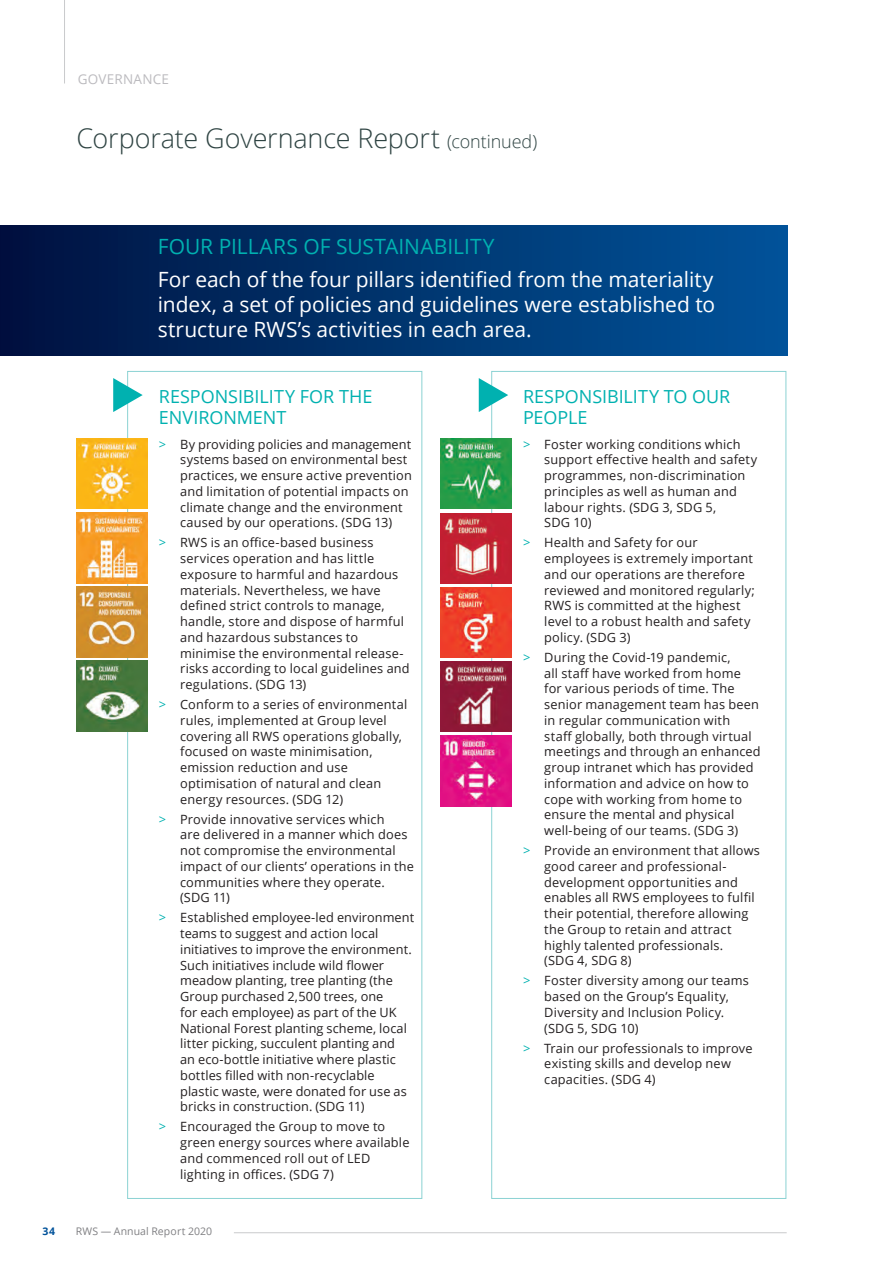
<style>
.page{position:relative;width:893px;height:1263px;background:#fff}
.page>*{position:absolute;margin:0;border:0;box-sizing:border-box;transform-origin:0 0}
.Notes_bold_heading_t{font:300 27px "Open Sans";letter-spacing:-.005em;color:#2f4443}
.Infographics_body{font:21px/24.8px "Open Sans";letter-spacing:-.005em;color:#fff;text-align:justify}
.Green_Sub_headings_t{font:21px "Open Sans";color:#00b1b0}
.Green_Sub_headings_t-2{font:18px/21px "Open Sans";color:#00b1b0}
.t1{font:13.5px "Open Sans";letter-spacing:.01em;color:#bcbbbf}
.t2{font:12.75px/15.8px "Open Sans";letter-spacing:.01em;color:#231f20}
.t3{font:10.5px "Open Sans";letter-spacing:.01em;color:#808083}
.t4{font:700 10.5px "Open Sans";color:#01529a}
.s1{font-size:18px}
.s2{color:#00b1b0}
</style>
<div class="page">
<hr style="left:64px;top:0;width:1px;height:83px;background:#c9cacc">
<hr style="left:234px;top:1232px;width:553px;height:1px;background:#c9cacc">
<div style="left:0;top:226px;width:787px;height:130px;background:linear-gradient(to right,#001240,#00549b)"></div>
<img style="left:441px;top:439px;width:70px;height:70px">
<img style="left:441px;top:513px;width:70px;height:70px">
<img style="left:441px;top:587px;width:70px;height:70px">
<img style="left:441px;top:662px;width:70px;height:70px">
<img style="left:441px;top:736px;width:70px;height:70px">
<img style="left:77px;top:439px;width:70px;height:70px">
<img style="left:77px;top:513px;width:70px;height:70px">
<img style="left:77px;top:587px;width:70px;height:70px">
<img style="left:77px;top:661px;width:70px;height:70px">
<svg style="left:113px;top:378px;width:30px;height:34px"></svg>
<svg style="left:479px;top:378px;width:29px;height:34px"></svg>
<p class="t1" style="left:78px;top:70px;width:93px">GOVERNANCE</p>
<p class="Notes_bold_heading_t" style="left:77px;top:120px;width:462px">Corporate Governance Report <span class="s1">(continued)</span></p>
<p class="Green_Sub_headings_t" style="left:158px;top:232px;width:338px">FOUR PILLARS OF SUSTAINABILITY</p>
<p class="Infographics_body" style="left:158px;top:267px;width:559px">For each of the four pillars identified from the materiality index, a set of policies and guidelines were established to structure RWS’s activities in each area.</p>
<p class="Green_Sub_headings_t-2" style="left:159px;top:386px;width:215px">RESPONSIBILITY FOR THE<br>ENVIRONMENT</p>
<p class="t2" style="left:180px;top:436px;width:233px;text-indent:-21px"><span class="s2">&gt;</span> By providing policies and management systems based on environmental best practices, we ensure active prevention and limitation of potential impacts on climate change and the environment caused by our operations. (SDG 13)</p>
<p class="t2" style="left:180px;top:534px;width:231px;text-indent:-21px"><span class="s2">&gt;</span> RWS is an office-based business services operation and has little exposure to harmful and hazardous materials. Nevertheless, we have defined strict controls to manage, handle, store and dispose of harmful and hazardous substances to minimise the environmental release&shy;risks according to local guidelines and regulations. (SDG 13)</p>
<p class="t2" style="left:180px;top:696px;width:229px;text-indent:-21px"><span class="s2">&gt;</span> Conform to a series of environmental rules, implemented at Group level covering all RWS operations globally, focused on waste minimisation, emission reduction and use optimisation of natural and clean energy resources. (SDG 12)</p>
<p class="t2" style="left:180px;top:811px;width:235px;text-indent:-21px"><span class="s2">&gt;</span> Provide innovative services which<br>are delivered in a manner which does not compromise the environmental impact of our clients’ operations in the communities where they operate. (SDG 11)</p>
<p class="t2" style="left:180px;top:909px;width:236px;text-indent:-21px"><span class="s2">&gt;</span> Established employee-led environment teams to suggest and action local initiatives to improve the environment.<br>Such initiatives include wild flower meadow planting, tree planting (the Group purchased 2,500 trees, one<br>for each employee) as part of the UK National Forest planting scheme, local litter picking, succulent planting and<br>an eco-bottle initiative where plastic bottles filled with non-recyclable plastic waste, were donated for use as bricks in construction. (SDG 11)</p>
<p class="t2" style="left:180px;top:1118px;width:231px;text-indent:-21px"><span class="s2">&gt;</span> Encouraged the Group to move to green energy sources where available and commenced roll out of LED lighting in offices. (SDG 7)</p>
<p class="t4" style="left:42px;top:1223px;width:14px">34</p>
<p class="t3" style="left:76px;top:1223px;width:138px">RWS — Annual Report 2020</p>
<p class="Green_Sub_headings_t-2" style="left:523px;top:386px;width:209px">RESPONSIBILITY TO OUR<br>PEOPLE</p>
<p class="t2" style="left:544px;top:436px;width:215px;text-indent:-21px"><span class="s2">&gt;</span> Foster working conditions which support effective health and safety programmes, non-discrimination principles as well as human and labour rights. (SDG 3, SDG 5,<br>SDG 10)</p>
<p class="t2" style="left:544px;top:534px;width:212px;text-indent:-21px"><span class="s2">&gt;</span> Health and Safety for our employees is extremely important and our operations are therefore reviewed and monitored regularly;<br>RWS is committed at the highest level to a robust health and safety policy. (SDG 3)</p>
<p class="t2" style="left:544px;top:649px;width:218px;text-indent:-21px"><span class="s2">&gt;</span> During the Covid-19 pandemic,<br>all staff have worked from home for various periods of time. The senior management team has been in regular communication with staff globally, both through virtual meetings and through an enhanced group intranet which has provided information and advice on how to cope with working from home to ensure the mental and physical well-being of our teams. (SDG 3)</p>
<p class="t2" style="left:544px;top:842px;width:217px;text-indent:-21px"><span class="s2">&gt;</span> Provide an environment that allows good career and professional&shy;development opportunities and enables all RWS employees to fulfil their potential, therefore allowing the Group to retain and attract highly talented professionals.<br>(SDG 4, SDG 8)</p>
<p class="t2" style="left:544px;top:972px;width:206px;text-indent:-21px"><span class="s2">&gt;</span> Foster diversity among our teams based on the Group’s Equality,<br>Diversity and Inclusion Policy. (SDG 5, SDG 10)</p>
<p class="t2" style="left:544px;top:1040px;width:210px;text-indent:-21px"><span class="s2">&gt;</span> Train our professionals to improve existing skills and develop new capacities. (SDG 4)</p>
</div>
